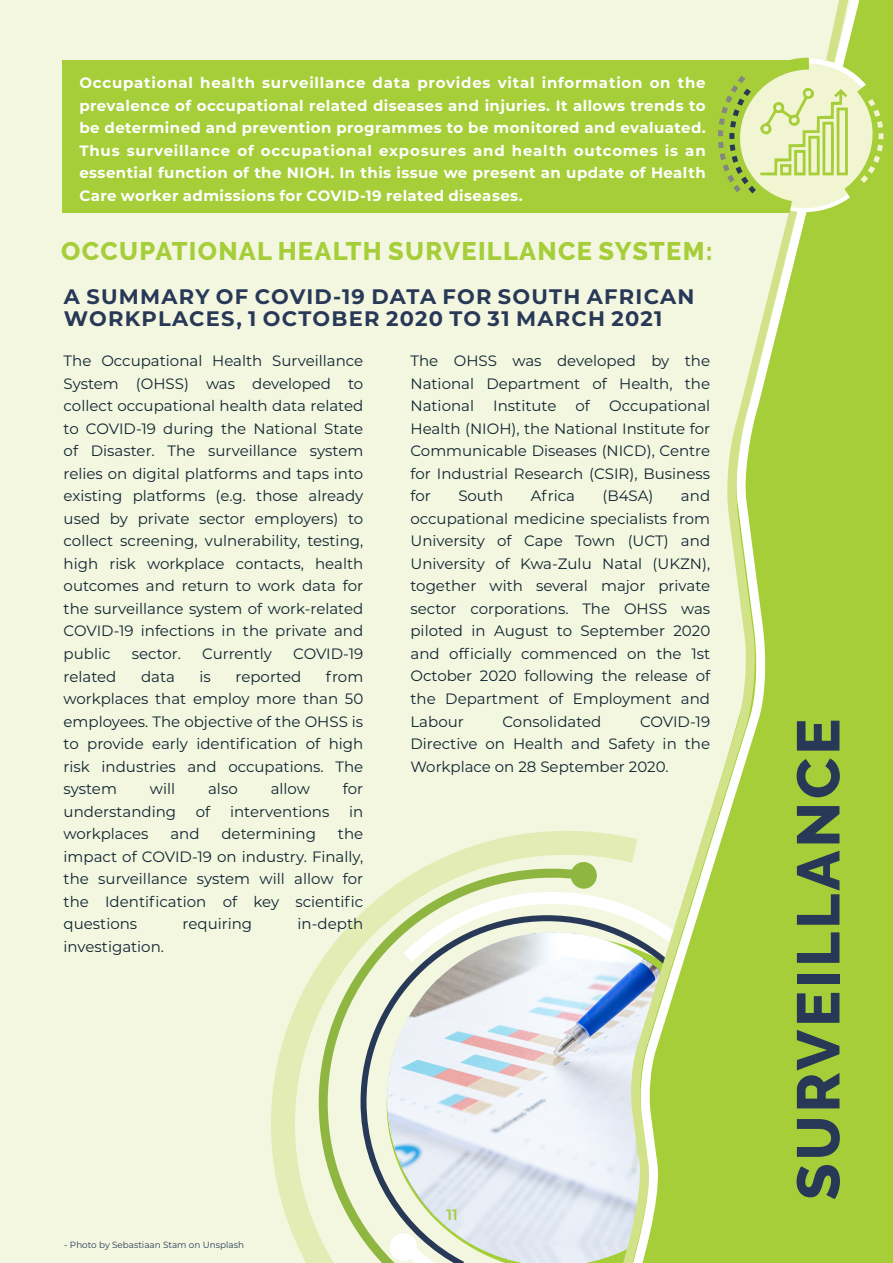
<style>
.page{position:relative;width:893px;height:1263px;background:#fff}
.page>*{position:absolute;margin:0;border:0;box-sizing:border-box;transform-origin:0 0}
.t1{font:800 60px "Raleway";letter-spacing:.05em;color:#283857}
.t2{font:800 25.35px "Raleway";letter-spacing:.05em;color:#a6ce39}
.t3{font:700 21px/22.5px "Montserrat";letter-spacing:.06em;color:#283857}
.t4{font:15px/22.5px "Montserrat";color:#102331;text-align:justify}
.t5{font:700 15px/22.5px "Montserrat";letter-spacing:.03em;color:#fff;text-align:justify}
.t6{font:600 15px "Montserrat";color:#a6ce39}
.t7{font:9px "Montserrat";color:#283857}
</style>
<div class="page">
<div style="left:0;top:0;width:570px;height:1263px;background:#f3f7e0"></div>
<svg style="left:271px;top:831px;width:299px;height:432px;background:#edf3d1"></svg>
<svg style="left:314px;top:864px;width:256px;height:399px;background:#e2ecc3"></svg>
<svg style="left:357px;top:912px;width:33px;height:351px;background:#d4dcc1"></svg>
<svg style="left:390px;top:886px;width:180px;height:46px"></svg>
<img style="left:387px;top:932px;width:183px;height:331px">
<div style="left:62px;top:60px;width:786px;height:153px;background:#a6ce39"></div>
<svg style="left:570px;top:0;width:323px;height:1263px;background:#c7de89"></svg>
<svg style="left:578px;top:0;width:8px;height:1263px"></svg>
<svg style="left:586px;top:0;width:299px;height:1263px;background:#c6de82"></svg>
<svg style="left:718px;top:40px;width:175px;height:191px"></svg>
<p class="t5" style="left:79px;top:72px;width:628px">Occupational health surveillance data provides vital information on the prevalence of occupational related diseases and injuries. It allows trends to be determined and prevention programmes to be monitored and evaluated.<br>Thus surveillance of occupational exposures and health outcomes is an essential function of the NIOH. In this issue we present an update of Health Care worker admissions for COVID-19 related diseases.</p>
<h2 class="t2" style="left:61px;top:236px;width:653px">OCCUPATIONAL HEALTH SURVEILLANCE SYSTEM:</h2>
<h3 class="t3" style="left:64px;top:285px;width:632px">A SUMMARY OF COVID-19 DATA FOR SOUTH AFRICAN<br>WORKPLACES, 1 OCTOBER 2020 TO 31 MARCH 2021</h3>
<p class="t4" style="left:64px;top:350px;width:301px">The Occupational Health Surveillance System (OHSS) was developed to collect occupational health data related to COVID-19 during the National State of Disaster. The surveillance system relies on digital platforms and taps into existing platforms (e.g. those already used by private sector employers) to collect screening, vulnerability, testing, high risk workplace contacts, health outcomes and return to work data for the surveillance system of work-related COVID-19 infections in the private and public</p>
<p class="t4" style="left:410px;top:350px;width:301px">The OHSS was developed by the National Department of Health, the National</p>
<p class="t4" style="left:493px;top:395px;width:65px">Institute</p>
<p class="t4" style="left:576px;top:395px;width:16px">of</p>
<p class="t4" style="left:410px;top:395px;width:301px;text-indent:199px">Occupational Health (NIOH), the National Institute for Communicable Diseases (NICD), Centre for Industrial Research (CSIR), Business for</p>
<p class="t4" style="left:458px;top:485px;width:46px">South</p>
<p class="t4" style="left:531px;top:485px;width:46px">Africa</p>
<p class="t4" style="left:602px;top:485px;width:52px">(B4SA)</p>
<p class="t4" style="left:410px;top:485px;width:301px;text-indent:270px">and occupational medicine specialists from University of Cape Town (UCT) and University of Kwa-Zulu Natal (UKZN), together with several major private sector corporations. The OHSS was piloted in August to September 2020 and officially commenced on the 1st October 2020 following the release of the Department of Employment and Labour</p>
<p class="t4" style="left:132px;top:642px;width:51px">sector.</p>
<p class="t4" style="left:202px;top:642px;width:71px">Currently</p>
<p class="t4" style="left:293px;top:642px;width:72px">COVID-19</p>
<p class="t4" style="left:64px;top:665px;width:301px;text-indent:262px">from workplaces that employ more than 50 employees. The objective of the OHSS is to provide early identification of high risk industries and occupations. The system</p>
<p class="t4" style="left:64px;top:665px;width:54px">related</p>
<p class="t4" style="left:141px;top:665px;width:35px">data</p>
<p class="t4" style="left:200px;top:665px;width:13px">is</p>
<p class="t4" style="left:236px;top:665px;width:67px">reported</p>
<p class="t4" style="left:502px;top:710px;width:100px">Consolidated</p>
<p class="t4" style="left:410px;top:710px;width:301px;text-indent:230px">COVID-19<br>Directive on Health and Safety in the Workplace on 28 September 2020.</p>
<p class="t4" style="left:150px;top:777px;width:27px">will</p>
<p class="t4" style="left:208px;top:777px;width:31px">also</p>
<p class="t4" style="left:271px;top:777px;width:41px">allow</p>
<p class="t4" style="left:343px;top:777px;width:22px">for</p>
<p class="t4" style="left:64px;top:800px;width:114px">understanding</p>
<p class="t4" style="left:196px;top:800px;width:16px">of</p>
<p class="t4" style="left:230px;top:800px;width:101px">interventions</p>
<p class="t4" style="left:349px;top:800px;width:16px">in</p>
<p class="t4" style="left:64px;top:822px;width:86px">workplaces</p>
<p class="t4" style="left:170px;top:822px;width:31px">and</p>
<p class="t4" style="left:221px;top:822px;width:96px">determining</p>
<p class="t4" style="left:64px;top:822px;width:301px;text-indent:274px">the impact of COVID-19 on industry. Finally, the surveillance system will allow for the Identification of key scientific questions</p>
<p class="t4" style="left:183px;top:912px;width:71px">requiring</p>
<p class="t4" style="left:298px;top:912px;width:67px">in-depth</p>
<p class="t4" style="left:64px;top:935px;width:102px">investigation.</p>
<p class="t7" style="left:64px;top:1239px;width:181px">- Photo by Sebastiaan Stam on Unsplash</p>
<p class="t6" style="left:446px;top:1206px;width:13px">11</p>
<h1 class="t1" style="left:783px;top:1200px;width:483px;rotate:-90deg">SURVEILLANCE</h1>
</div>
